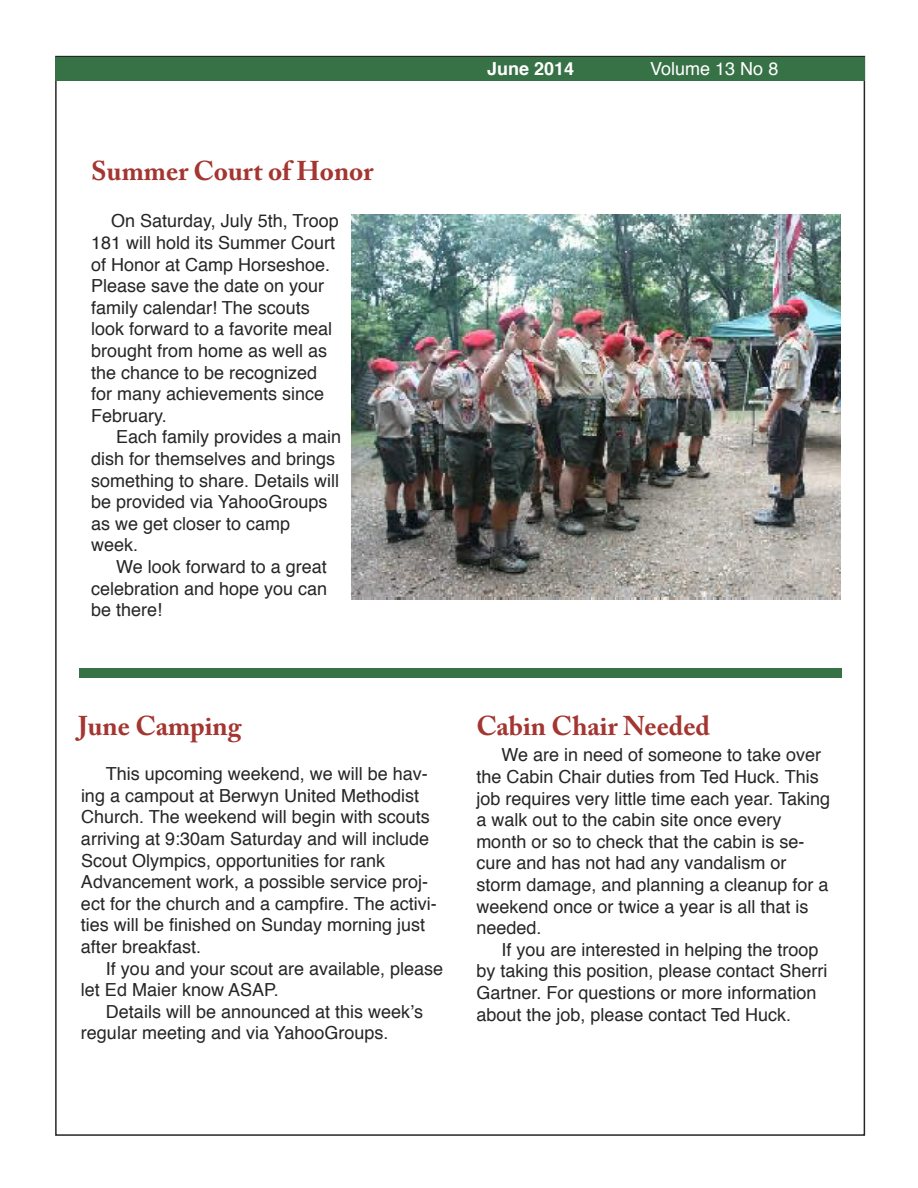
<style>
.page{position:relative;width:918px;height:1188px;background:#fff}
.page>*{position:absolute;margin:0;border:0;box-sizing:border-box;transform-origin:0 0}
.t1{font:700 27px "Adobe Caslon Pro";color:#a43631}
.t2{font:18px/21.6px "Helvetica";color:#272627}
.t3{font:18px "Helvetica";color:#fff}
.t4{font:700 18px "Helvetica";color:#fff}
</style>
<div class="page">
<div style="left:55px;top:57px;width:810px;height:24px;background:#377146"></div>
<div style="left:79px;top:668px;width:763px;height:10px;background:#377146"></div>
<img style="left:351px;top:215px;width:489px;height:384px">
<h1 class="t1" style="left:91px;top:160px;width:284px">Summer Court of Honor</h1>
<p class="t2" style="left:91px;top:212px;width:249px;text-indent:20px">On Saturday, July 5th, Troop<br>181 will hold its Summer Court of Honor at Camp Horseshoe.<br>Please save the date on your family calendar! The scouts look forward to a favorite meal brought from home as well as the chance to be recognized for many achievements since<br>February.</p>
<p class="t2" style="left:91px;top:428px;width:252px;text-indent:25px">Each family provides a main dish for themselves and brings something to share. Details will be provided via YahooGroups as we get closer to camp week.</p>
<p class="t2" style="left:91px;top:557px;width:238px;text-align:justify;text-indent:25px">We look forward to a great celebration and hope you can be there!</p>
<p class="t4" style="left:487px;top:62px;width:89px">June 2014</p>
<p class="t3" style="left:650px;top:62px;width:130px">Volume 13 No 8</p>
<h1 class="t1" style="left:78px;top:715px;width:165px">June Camping</h1>
<p class="t2" style="left:81px;top:765px;width:357px;text-indent:25px">This upcoming weekend, we will be hav&shy;ing a campout at Berwyn United Methodist Church. The weekend will begin with scouts arriving at 9:30am Saturday and will include Scout Olympics, opportunities for rank Advancement work, a possible service proj&shy;ect for the church and a campfire. The activi&shy;ties will be finished on Sunday morning just after breakfast.</p>
<p class="t2" style="left:81px;top:959px;width:364px;text-indent:25px">If you and your scout are available, please let Ed Maier know ASAP.</p>
<p class="t2" style="left:81px;top:1002px;width:344px;text-indent:25px">Details will be announced at this week’s regular meeting and via YahooGroups.</p>
<h1 class="t1" style="left:476px;top:715px;width:235px">Cabin Chair Needed</h1>
<p class="t2" style="left:476px;top:746px;width:355px;text-indent:25px">We are in need of someone to take over the Cabin Chair duties from Ted Huck. This job requires very little time each year. Taking a walk out to the cabin site once every month or so to check that the cabin is se&shy;cure and has not had any vandalism or storm damage, and planning a cleanup for a weekend once or twice a year is all that is needed.</p>
<p class="t2" style="left:476px;top:940px;width:353px;text-indent:25px">If you are interested in helping the troop by taking this position, please contact Sherri Gartner. For questions or more information about the job, please contact Ted Huck.</p>
</div>
